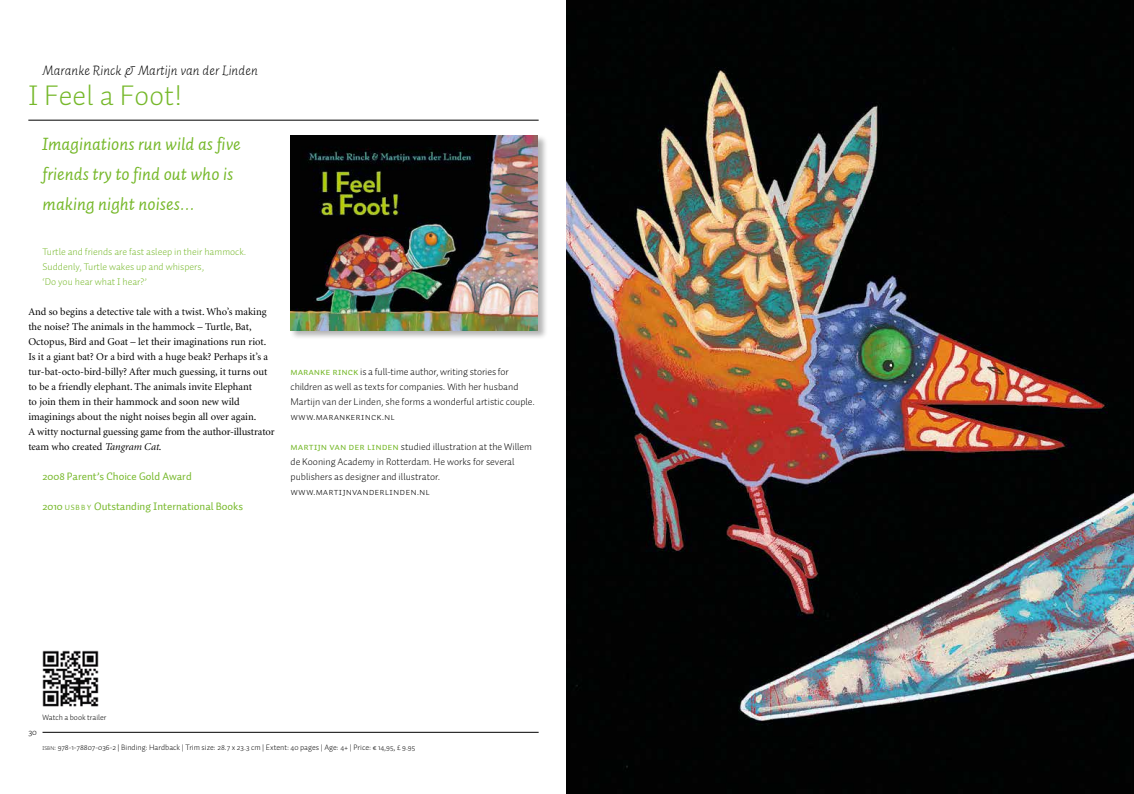
<style>
.page{position:relative;width:1134px;height:794px;background:#fff}
.page>*{position:absolute;margin:0;border:0;box-sizing:border-box;transform-origin:0 0}
.t1{font:300 29px "Auto 2";letter-spacing:.01em;color:#76b82a}
.t2{font:italic 18px/30px "Auto 2";color:#76b82a}
.t3{font:italic 300 14px "Auto 2";color:#000}
.t4{font:11px "Auto 2";color:#76b82a}
.t5{font:10.5px/15px "Minion";color:#000}
.t6{font:300 10px/15px "Auto 2";color:#000}
.t7{font:300 10px/15px "Auto 2";color:#76b82a}
.t8{font:10px "Auto 2 Light Sm Cp";color:#000}
.t9{font:300 9px "Auto 2";color:#000}
.t10{font:300 8px "Auto 2";color:#000}
.s1{font-style:italic}
.s2{font-size:7.7px}
.s3{font-family:"Auto 2 Regular Sm Cp";font-weight:400;color:#76b82a}
.s4{font-size:5.6px}
</style>
<div class="page">
<hr style="left:43px;top:732px;width:496px;height:1px;background:#000">
<hr style="left:28px;top:120px;width:511px;height:1px;background:#000">
<div style="left:290px;top:134px;width:258px;height:206px;background:#000;opacity:.3"></div>
<img style="left:291px;top:135px;width:247px;height:195px">
<img style="left:42px;top:650px;width:57px;height:57px">
<img style="left:567px;top:0;width:567px;height:794px">
<h3 class="t3" style="left:43px;top:61px;width:217px">Maranke Rinck &amp; Martijn van der Linden</h3>
<h1 class="t1" style="left:28px;top:77px;width:155px">I Feel a Foot!</h1>
<h2 class="t2" style="left:43px;top:129px;width:200px">Imaginations run wild as five friends try to find out who is making night noises…</h2>
<p class="t7" style="left:43px;top:244px;width:205px">Turtle and friends are fast asleep in their hammock.<br>Suddenly, Turtle wakes up and whispers,<br>‘Do you hear what I hear?’</p>
<p class="t5" style="left:28px;top:305px;width:248px">And so begins a detective tale with a twist. Who’s making the noise? The animals in the hammock – Turtle, Bat, Octopus, Bird and Goat – let their imaginations run riot.<br>Is it a giant bat? Or a bird with a huge beak? Perhaps it’s a tur-bat-octo-bird-billy? After much guessing, it turns out to be a friendly elephant. The animals invite Elephant<br>to join them in their hammock and soon new wild imaginings about the night noises begin all over again.<br>A witty nocturnal guessing game from the author-illustrator team who created <span class="s1">Tangram Cat</span>.</p>
<p class="t4" style="left:43px;top:469px;width:151px">2008 Parent’s Choice Gold Award</p>
<p class="t4" style="left:43px;top:499px;width:202px">2010 <span class="s2">usb b y</span> Outstanding International Books</p>
<p class="t6" style="left:291px;top:364px;width:246px"><span class="s3">Maranke Rinck</span> is a full-time author, writing stories for children as well as texts for companies. With her husband<br>Martijn van der Linden, she forms a wonderful artistic couple.</p>
<p class="t8" style="left:291px;top:412px;width:106px">WWW.MARANKERINCK.NL</p>
<p class="t6" style="left:291px;top:439px;width:243px"><span class="s3">Martijn van der Linden</span> studied illustration at the Willem de Kooning Academy in Rotterdam. He works for several publishers as designer and illustrator.</p>
<p class="t8" style="left:291px;top:487px;width:141px">WWW.MARTIJNVANDERLINDEN.NL</p>
<p class="t10" style="left:43px;top:712px;width:66px">Watch a book trailer</p>
<p class="t9" style="left:28px;top:726px;width:10px">30</p>
<p class="t10" style="left:43px;top:742px;width:374px"><span class="s4">isbn</span>: 978-1-78807-036-2 | Binding: Hardback | Trim size: 28.7 x 23.3 cm | Extent: 40 pages | Age: 4+ | Price: € 14,95, £ 9.95</p>
</div>
